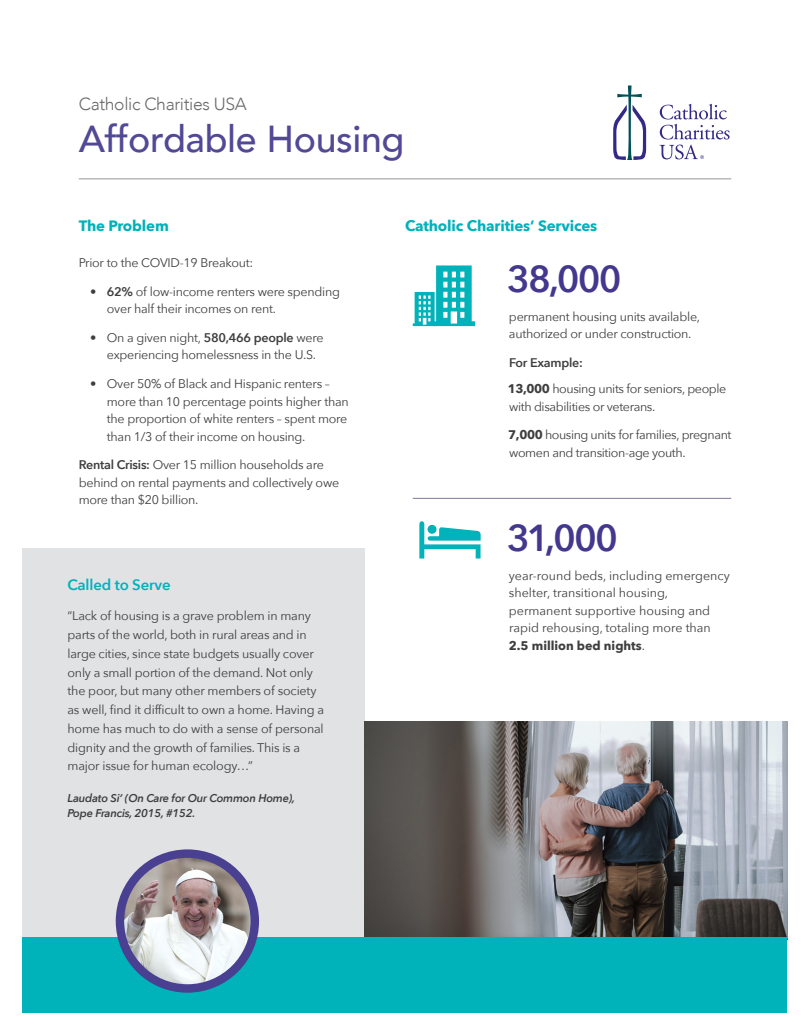
<style>
.page{position:relative;width:810px;height:1035px;background:#fff}
.page>*{position:absolute;margin:0;border:0;box-sizing:border-box;transform-origin:0 0}
.First{font:500 37.5px "Avenir";letter-spacing:-.01em;color:#524996}
.large_number_text{font:600 37.5px "Avenir Next";letter-spacing:-.05em;color:#43388e}
.t1{font:300 17.5px "Avenir";letter-spacing:-.02em;color:#69696c}
.t2{font:700 15px "Avenir Next";letter-spacing:-.01em;color:#00b2b9}
.t3{font:600 15px "Avenir Next";letter-spacing:-.01em;color:#00b2b9}
.t4{font:12.5px/17.5px "Avenir Next";letter-spacing:-.02em;color:#3e3e3f}
.t5{font:12.5px/17.5px "Avenir Next";color:#3e3e3f}
.t6{font:600 12.5px "Avenir Next";letter-spacing:-.02em;color:#3e3e3f}
.t7{font:italic 600 11.25px/15px "Avenir Next";letter-spacing:-.02em;color:#3e3e3f}
.s1{font-weight:600}
.s2{font-weight:700}
</style>
<div class="page">
<div style="left:22px;top:548px;width:343px;height:389px;background:#e1e2e4"></div>
<img style="left:365px;top:722px;width:423px;height:215px">
<div style="left:22px;top:937px;width:766px;height:75px;background:#00b2b9"></div>
<svg style="left:613px;top:86px;width:33px;height:74px"></svg>
<svg style="left:660px;top:104px;width:70px;height:55px"></svg>
<hr style="left:79px;top:179px;width:652px;height:1px;background:#939598">
<img style="left:120px;top:854px;width:135px;height:134px;border-radius:67px">
<div style="left:116px;top:849px;width:143px;height:144px;border:8px solid #494091;border-radius:50%"></div>
<hr style="left:413px;top:498px;width:318px;height:1px;background:#8476a0">
<svg style="left:413px;top:265px;width:62px;height:61px"></svg>
<svg style="left:419px;top:521px;width:62px;height:38px"></svg>
<p class="t1" style="left:79px;top:94px;width:170px">Catholic Charities USA</p>
<p class="First" style="left:79px;top:106px;width:327px">Affordable Housing</p>
<p class="t2" style="left:79px;top:213px;width:92px">The Problem</p>
<p class="t4" style="left:79px;top:253px;width:176px">Prior to the COVID-19 Breakout:</p>
<p class="t4" style="left:107px;top:282px;width:235px;text-indent:-17px"><span class="s1">• 62%</span> of low-income renters were spending over half their incomes on rent.</p>
<p class="t4" style="left:107px;top:328px;width:218px;text-indent:-17px">• On a given night, <span class="s1">580,466 people</span> were experiencing homelessness in the U.S.</p>
<p class="t4" style="left:107px;top:375px;width:243px;text-indent:-17px">• Over 50% of Black and Hispanic renters – more than 10 percentage points higher than the proportion of white renters – spent more than 1/3 of their income on housing.</p>
<p class="t4" style="left:79px;top:456px;width:262px"><span class="s1">Rental Crisis:</span> Over 15 million households are behind on rental payments and collectively owe more than $20 billion.</p>
<p class="t3" style="left:68px;top:572px;width:105px">Called to Serve</p>
<p class="t4" style="left:68px;top:606px;width:258px;line-height:18.8px">“Lack of housing is a grave problem in many parts of the world, both in rural areas and in large cities, since state budgets usually cover only a small portion of the demand. Not only the poor, but many other members of society as well, find it difficult to own a home. Having a home has much to do with a sense of personal dignity and the growth of families. This is a major issue for human ecology…”</p>
<p class="t7" style="left:68px;top:790px;width:229px">Laudato Si’ (On Care for Our Common Home),<br>Pope Francis, 2015, #152.</p>
<p class="t2" style="left:405px;top:212px;width:194px">Catholic Charities’ Services</p>
<p class="large_number_text" style="left:507px;top:247px;width:116px">38,000</p>
<p class="t4" style="left:509px;top:307px;width:193px">permanent housing units available, authorized or under construction.</p>
<p class="t6" style="left:509px;top:352px;width:75px">For Example:</p>
<p class="t4" style="left:508px;top:380px;width:220px"><span class="s2">13,000</span> housing units for seniors, people with disabilities or veterans.</p>
<p class="t4" style="left:508px;top:426px;width:225px"><span class="s2">7,000</span> housing units for families, pregnant women and transition-age youth.</p>
<p class="large_number_text" style="left:507px;top:506px;width:113px">31,000</p>
<p class="t5" style="left:509px;top:566px;width:223px">year-round beds, including emergency shelter, transitional housing, permanent supportive housing and rapid rehousing, totaling more than <span class="s2">2.5 million bed nights</span>.</p>
</div>
